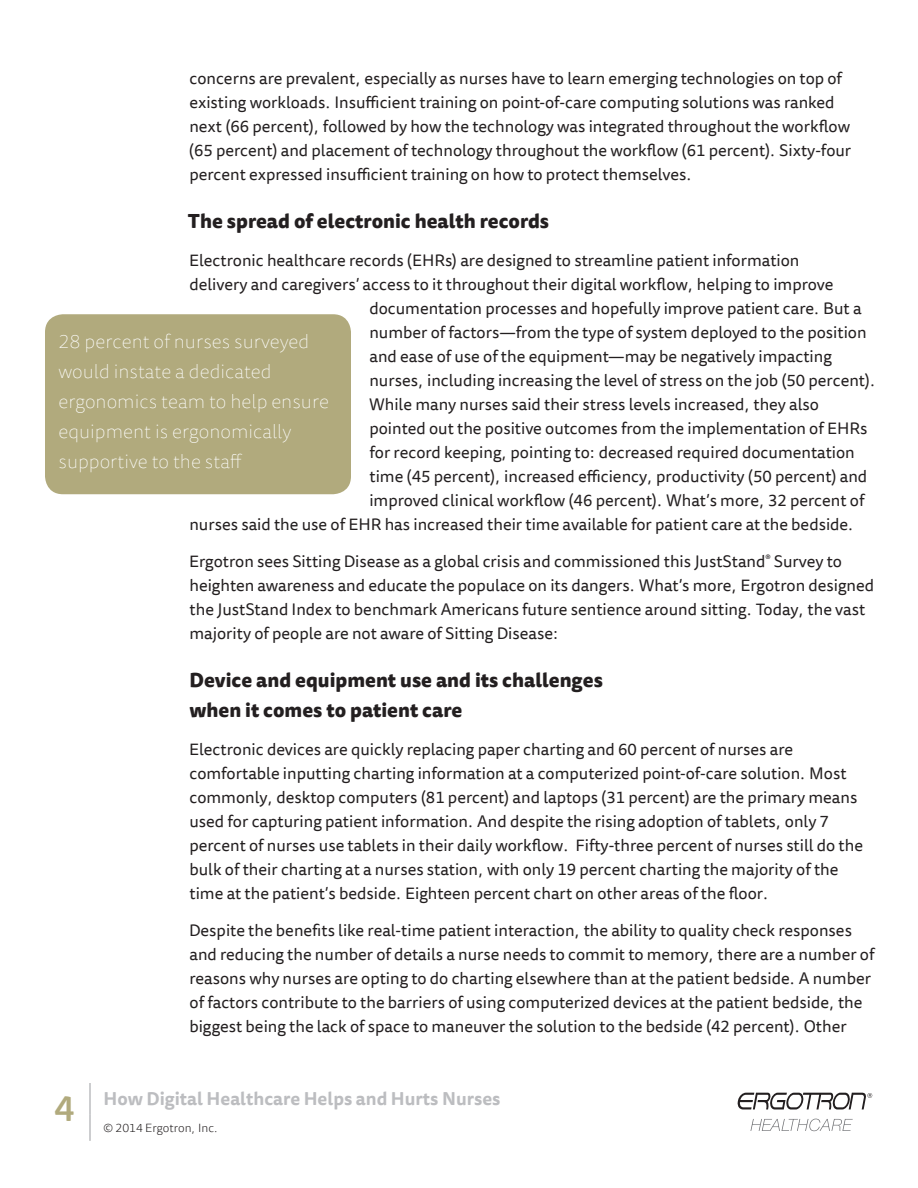
<style>
.page{position:relative;width:918px;height:1188px;background:#fff}
.page>*{position:absolute;margin:0;border:0;box-sizing:border-box;transform-origin:0 0}
.t1{font:100 19.5px/30px "Tisa Sans Offc";color:#fff}
.t2{font:800 19.5px/30px "Tisa Sans Offc";color:#231f20}
.t3{font:700 18px "Tisa Sans Offc";color:#bcbdc0}
.t4{font:16.5px/24px "Tisa Sans Offc";color:#231f20}
.t5{font:300 12px "Tisa Sans Offc";color:#231f20}
.s1{font-weight:500;font-size:36px;color:#b1aa7d}
</style>
<div class="page">
<hr style="left:89px;top:1083px;width:2px;height:31px;background:#bcbdc0">
<hr style="left:89px;top:1114px;width:2px;height:27px;background:#bcbdc0">
<svg style="left:738px;top:1093px;width:134px;height:16px"></svg>
<svg style="left:750px;top:1119px;width:103px;height:12px"></svg>
<div style="left:45px;top:314px;width:306px;height:180px;background:#b1aa7d;border-radius:18px"></div>
<p class="t4" style="left:189px;top:67px;width:664px">concerns are prevalent, especially as nurses have to learn emerging technologies on top of existing workloads. Insufficient training on point-of-care computing solutions was ranked next (66 percent), followed by how the technology was integrated throughout the workflow (65 percent) and placement of technology throughout the workflow (61 percent). Sixty-four percent expressed insufficient training on how to protect themselves.</p>
<p class="t2" style="left:188px;top:207px;width:363px">The spread of electronic health records</p>
<p class="t4" style="left:189px;top:249px;width:612px">Electronic healthcare records (EHRs) are designed to streamline patient information</p>
<p class="t4" style="left:189px;top:273px;width:646px">delivery and caregivers’ access to it throughout their digital workflow, helping to improve</p>
<p class="t4" style="left:369px;top:297px;width:494px">documentation processes and hopefully improve patient care. But a</p>
<p class="t4" style="left:369px;top:321px;width:499px">number of factors—from the type of system deployed to the position</p>
<p class="t4" style="left:369px;top:345px;width:464px">and ease of use of the equipment—may be negatively impacting</p>
<p class="t4" style="left:369px;top:369px;width:508px">nurses, including increasing the level of stress on the job (50 percent).</p>
<p class="t4" style="left:369px;top:393px;width:451px">While many nurses said their stress levels increased, they also</p>
<p class="t4" style="left:369px;top:417px;width:500px">pointed out the positive outcomes from the implementation of EHRs</p>
<p class="t4" style="left:369px;top:441px;width:487px">for record keeping, pointing to: decreased required documentation</p>
<p class="t4" style="left:370px;top:465px;width:499px">time (45 percent), increased efficiency, productivity (50 percent) and</p>
<p class="t4" style="left:369px;top:489px;width:496px">improved clinical workflow (46 percent). What’s more, 32 percent of</p>
<p class="t4" style="left:189px;top:513px;width:666px">nurses said the use of EHR has increased their time available for patient care at the bedside.</p>
<p class="t4" style="left:189px;top:550px;width:686px">Ergotron sees Sitting Disease as a global crisis and commissioned this JustStand<sup>®</sup> Survey to heighten awareness and educate the populace on its dangers. What’s more, Ergotron designed the JustStand Index to benchmark Americans future sentience around sitting. Today, the vast majority of people are not aware of Sitting Disease:</p>
<p class="t2" style="left:189px;top:666px;width:415px">Device and equipment use and its challenges when it comes to patient care</p>
<p class="t4" style="left:189px;top:738px;width:676px">Electronic devices are quickly replacing paper charting and 60 percent of nurses are comfortable inputting charting information at a computerized point-of-care solution. Most commonly, desktop computers (81 percent) and laptops (31 percent) are the primary means used for capturing patient information. And despite the rising adoption of tablets, only 7 percent of nurses use tablets in their daily workflow. Fifty-three percent of nurses still do the bulk of their charting at a nurses station, with only 19 percent charting the majority of the time at the patient’s bedside. Eighteen percent chart on other areas of the floor.</p>
<p class="t4" style="left:189px;top:919px;width:687px">Despite the benefits like real-time patient interaction, the ability to quality check responses and reducing the number of details a nurse needs to commit to memory, there are a number of reasons why nurses are opting to do charting elsewhere than at the patient bedside. A number of factors contribute to the barriers of using computerized devices at the patient bedside, the biggest being the lack of space to maneuver the solution to the bedside (42 percent). Other</p>
<p class="t1" style="left:58px;top:328px;width:272px">28 percent of nurses surveyed would instate a dedicated ergonomics team to help ensure equipment is ergonomically supportive to the staff</p>
<p class="t3" style="left:54px;top:1088px;width:448px"><span class="s1">4</span> How Digital Healthcare Helps and Hurts Nurses</p>
<p class="t5" style="left:104px;top:1121px;width:116px">© 2014 Ergotron, Inc.</p>
</div>
